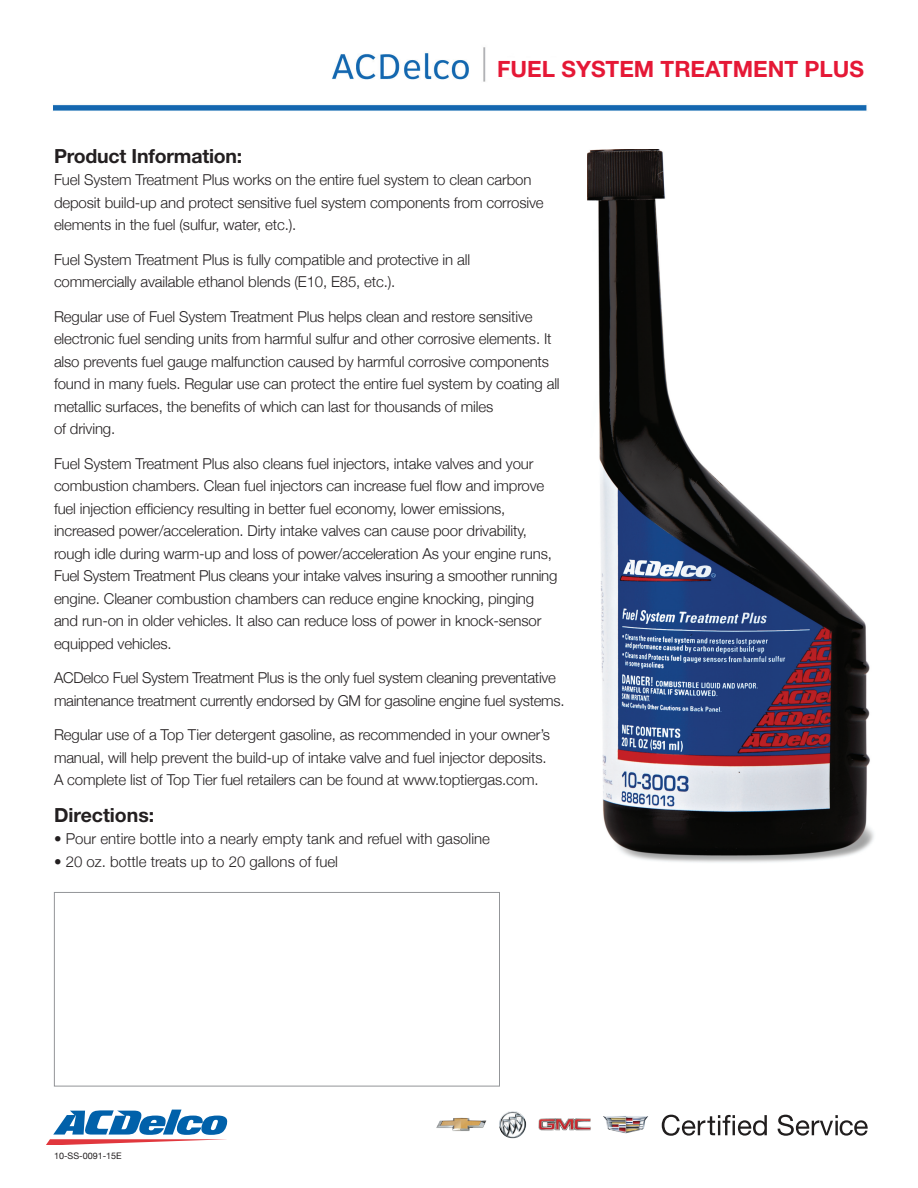
<style>
.page{position:relative;width:918px;height:1188px;background:#fff}
.page>*{position:absolute;margin:0;border:0;box-sizing:border-box;transform-origin:0 0}
.t1{font:700 22.5px "Helvetica Neue LT Std";color:#e51836}
.t2{font:700 19.5px "Helvetica Neue LT Std";letter-spacing:-.01em;color:#231f20}
.t3{font:300 15px/22.5px "Helvetica Neue";letter-spacing:-.01em;color:#231f20}
.t4{font:9px "Helvetica Neue";color:#231f20}
</style>
<div class="page">
<svg style="left:46px;top:1110px;width:182px;height:35px"></svg>
<img style="left:436px;top:1111px;width:212px;height:27px">
<svg style="left:662px;top:1115px;width:105px;height:21px"></svg>
<svg style="left:778px;top:1115px;width:90px;height:21px"></svg>
<img style="left:588px;top:149px;width:286px;height:714px">
<img style="left:53px;top:104px;width:814px;height:7px">
<img style="left:54px;top:47px;width:705px;height:64px">
<div style="left:54px;top:892px;width:446px;height:194px;border:1px solid #939598"></div>
<h1 class="t1" style="left:497px;top:55px;width:366px">Fuel System Treatment Plus</h1>
<h2 class="t2" style="left:54px;top:144px;width:190px">Product Information:</h2>
<p class="t3" style="left:54px;top:169px;width:491px">Fuel System Treatment Plus works on the entire fuel system to clean carbon deposit build-up and protect sensitive fuel system components from corrosive elements in the fuel (sulfur, water, etc.).</p>
<p class="t3" style="left:54px;top:248px;width:418px">Fuel System Treatment Plus is fully compatible and protective in all commercially available ethanol blends (E10, E85, etc.).</p>
<p class="t3" style="left:54px;top:305px;width:507px">Regular use of Fuel System Treatment Plus helps clean and restore sensitive electronic fuel sending units from harmful sulfur and other corrosive elements. It also prevents fuel gauge malfunction caused by harmful corrosive components found in many fuels. Regular use can protect the entire fuel system by coating all metallic surfaces, the benefits of which can last for thousands of miles<br>of driving.</p>
<p class="t3" style="left:54px;top:452px;width:505px">Fuel System Treatment Plus also cleans fuel injectors, intake valves and your combustion chambers. Clean fuel injectors can increase fuel flow and improve fuel injection efficiency resulting in better fuel economy, lower emissions, increased power/acceleration. Dirty intake valves can cause poor drivability, rough idle during warm-up and loss of power/acceleration As your engine runs, Fuel System Treatment Plus cleans your intake valves insuring a smoother running engine. Cleaner combustion chambers can reduce engine knocking, pinging and run-on in older vehicles. It also can reduce loss of power in knock-sensor equipped vehicles.</p>
<p class="t3" style="left:54px;top:667px;width:512px">ACDelco Fuel System Treatment Plus is the only fuel system cleaning preventative maintenance treatment currently endorsed by GM for gasoline engine fuel systems.</p>
<p class="t3" style="left:54px;top:724px;width:497px">Regular use of a Top Tier detergent gasoline, as recommended in your owner’s manual, will help prevent the build-up of intake valve and fuel injector deposits.<br>A complete list of Top Tier fuel retailers can be found at www.toptiergas.com.</p>
<h2 class="t2" style="left:54px;top:803px;width:102px">Directions:</h2>
<p class="t3" style="left:54px;top:827px;width:437px">• Pour entire bottle into a nearly empty tank and refuel with gasoline</p>
<p class="t3" style="left:54px;top:850px;width:285px">• 20 oz. bottle treats up to 20 gallons of fuel</p>
<p class="t4" style="left:54px;top:1150px;width:69px">10-SS-0091-15E</p>
</div>
